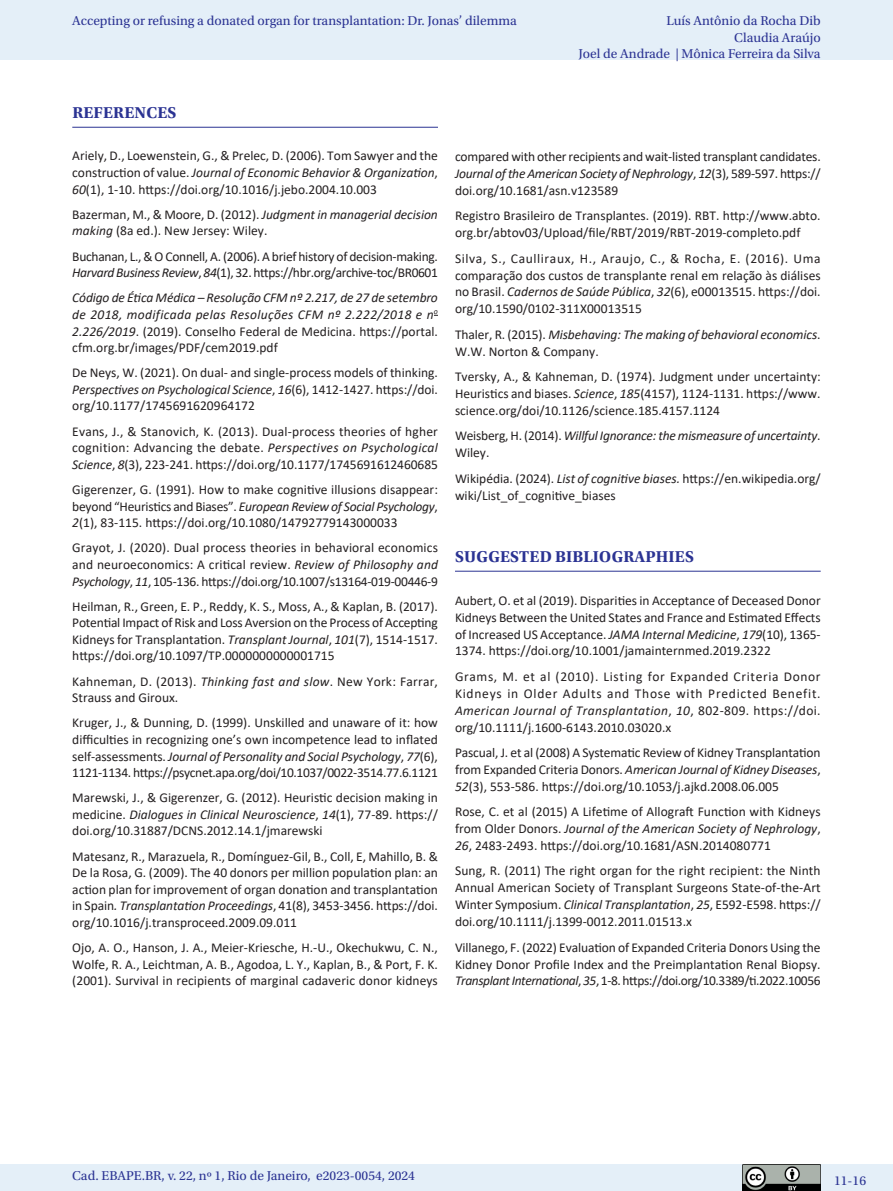
<style>
.page{position:relative;width:893px;height:1191px;background:#fff}
.page>*{position:absolute;margin:0;border:0;box-sizing:border-box;transform-origin:0 0}
._07_1_sub_1{font:700 16.5px "Utopia Std";letter-spacing:.01em;color:#2b3393}
.Referencias{font:13.5px/16.6px "Calibri";color:#231f20;text-align:justify}
.Referencias-2{font:italic 13.5px/16.6px "Calibri";letter-spacing:-.005em;color:#231f20}
.t1{font:13.5px/16.5px "Utopia Std";color:#2b3393;text-align:right}
.Referencias-3{font:13.5px/16.6px "Calibri";letter-spacing:-.02em;color:#231f20}
.s1{font-style:italic}
.s2{font-style:normal}
</style>
<div class="page">
<div style="left:0;top:0;width:893px;height:60px;background:#e4eff8"></div>
<div style="left:0;top:1164px;width:893px;height:27px;background:#e4eff8"></div>
<img style="left:743px;top:1164px;width:78px;height:27px">
<hr style="left:72px;top:127px;width:366px;height:1px;background:#2b3393">
<hr style="left:455px;top:571px;width:366px;height:1px;background:#2b3393">
<p class="t1" style="left:72px;top:13px;width:446px">Accepting or refusing a donated organ for transplantation: Dr. Jonas’ dilemma</p>
<p class="t1" style="left:579px;top:13px;width:244px">Luís Antônio da Rocha Dib<br>Claudia Araújo<br>Joel de Andrade | Mônica Ferreira da Silva</p>
<p class="_07_1_sub_1" style="left:72px;top:103px;width:106px">REFERENCES</p>
<p class="Referencias" style="left:72px;top:147px;width:367px">Ariely, D., Loewenstein, G., &amp; Prelec, D. (2006). Tom Sawyer and the construction of value. <span class="s1">Journal of Economic Behavior &amp; Organization</span>, <span class="s1">60</span>(1), 1-10. https://doi.org/10.1016/j.jebo.2004.10.003</p>
<p class="Referencias" style="left:72px;top:206px;width:367px">Bazerman, M., &amp; Moore, D. (2012). <span class="s1">Judgment in managerial decision making</span> (8a ed.). New Jersey: Wiley.</p>
<p class="Referencias-3" style="left:72px;top:247px;width:367px">Buchanan, L., &amp; O Connell, A. (2006). A brief history of decision-making.<br><span class="s1">Harvard Business Review</span>, <span class="s1">84</span>(1), 32. https://hbr.org/archive-toc/BR0601</p>
<p class="Referencias-2" style="left:72px;top:289px;width:367px;text-align:justify">Código de Ética Médica – Resolução CFM nº 2.217, de 27 de setembro de 2018, modificada pelas Resoluções CFM nº 2.222/2018 e n<sup>o </sup>2.226/2019<span class="s2">. (2019). Conselho Federal de Medicina. https://portal. cfm.org.br/images/PDF/cem2019.pdf</span></p>
<p class="Referencias" style="left:72px;top:364px;width:367px">De Neys, W. (2021). On dual- and single-process models of thinking.<br><span class="s1">Perspectives on Psychological Science</span>, <span class="s1">16</span>(6), 1412-1427. https://doi. org/10.1177/1745691620964172</p>
<p class="Referencias" style="left:72px;top:422px;width:367px">Evans, J., &amp; Stanovich, K. (2013). Dual-process theories of hgher cognition: Advancing the debate. <span class="s1">Perspectives on Psychological Science</span>, <span class="s1">8</span>(3), 223-241. https://doi.org/10.1177/1745691612460685</p>
<p class="Referencias" style="left:72px;top:481px;width:367px">Gigerenzer, G. (1991). How to make cognitive illusions disappear: beyond “Heuristics and Biases”. <span class="s1">European Review of Social Psychology</span>, <span class="s1">2</span>(1), 83-115. https://doi.org/10.1080/14792779143000033</p>
<p class="Referencias" style="left:72px;top:539px;width:367px">Grayot, J. (2020). Dual process theories in behavioral economics and neuroeconomics: A critical review. <span class="s1">Review of Philosophy and Psychology</span>, <span class="s1">11</span>, 105-136. https://doi.org/10.1007/s13164-019-00446-9</p>
<p class="Referencias" style="left:72px;top:597px;width:367px">Heilman, R., Green, E. P., Reddy, K. S., Moss, A., &amp; Kaplan, B. (2017).<br>Potential Impact of Risk and Loss Aversion on the Process of Accepting Kidneys for Transplantation. <span class="s1">Transplant Journal</span>, <span class="s1">101</span>(7), 1514-1517. https://doi.org/10.1097/TP.0000000000001715</p>
<p class="Referencias" style="left:72px;top:672px;width:367px">Kahneman, D. (2013). <span class="s1">Thinking fast and slow</span>. New York: Farrar,<br>Strauss and Giroux.</p>
<p class="Referencias" style="left:72px;top:714px;width:367px">Kruger, J., &amp; Dunning, D. (1999). Unskilled and unaware of it: how difficulties in recognizing one’s own incompetence lead to inflated self-assessments. <span class="s1">Journal of Personality and Social Psychology</span>, <span class="s1">77</span>(6), 1121-1134. https://psycnet.apa.org/doi/10.1037/0022-3514.77.6.1121</p>
<p class="Referencias" style="left:72px;top:789px;width:367px">Marewski, J., &amp; Gigerenzer, G. (2012). Heuristic decision making in medicine. <span class="s1">Dialogues in Clinical Neuroscience</span>, <span class="s1">14</span>(1), 77-89. https:// doi.org/10.31887/DCNS.2012.14.1/jmarewski</p>
<p class="Referencias" style="left:72px;top:847px;width:367px">Matesanz, R., Marazuela, R., Domínguez-Gil, B., Coll, E, Mahillo, B. &amp; De la Rosa, G. (2009). The 40 donors per million population plan: an action plan for improvement of organ donation and transplantation in Spain<span class="s1">. Transplantation Proceedings</span>, 41(8), 3453-3456. https://doi. org/10.1016/j.transproceed.2009.09.011</p>
<p class="Referencias" style="left:72px;top:939px;width:367px">Ojo, A. O., Hanson, J. A., Meier-Kriesche, H.-U., Okechukwu, C. N., Wolfe, R. A., Leichtman, A. B., Agodoa, L. Y., Kaplan, B., &amp; Port, F. K. (2001). Survival in recipients of marginal cadaveric donor kidneys</p>
<p class="Referencias" style="left:455px;top:148px;width:367px">compared with other recipients and wait-listed transplant candidates.<br><span class="s1">Journal of the American Society of Nephrology</span>, <span class="s1">12</span>(3), 589-597. https:// doi.org/10.1681/asn.v123589</p>
<p class="Referencias" style="left:455px;top:207px;width:367px">Registro Brasileiro de Transplantes. (2019). RBT. http://www.abto. org.br/abtov03/Upload/file/RBT/2019/RBT-2019-completo.pdf</p>
<p class="Referencias" style="left:455px;top:249px;width:367px">Silva, S., Caulliraux, H., Araujo, C., &amp; Rocha, E. (2016). Uma comparação dos custos de transplante renal em relação às diálises no Brasil. <span class="s1">Cadernos de Saúde Pública</span>, <span class="s1">32</span>(6), e00013515. https://doi. org/10.1590/0102-311X00013515</p>
<p class="Referencias-2" style="left:455px;top:325px;width:367px"><span class="s2">Thaler, R. (2015).</span> Misbehaving: The making of behavioral economics<span class="s2">.<br>W.W. Norton &amp; Company.</span></p>
<p class="Referencias" style="left:455px;top:368px;width:367px">Tversky, A., &amp; Kahneman, D. (1974). Judgment under uncertainty:<br>Heuristics and biases. <span class="s1">Science</span>, <span class="s1">185</span>(4157), 1124-1131. https://www. science.org/doi/10.1126/science.185.4157.1124</p>
<p class="Referencias-2" style="left:455px;top:427px;width:367px"><span class="s2">Weisberg, H. (2014).</span> Willful Ignorance: the mismeasure of uncertainty<span class="s2">.<br>Wiley.</span></p>
<p class="Referencias" style="left:455px;top:469px;width:367px">Wikipédia. (2024). <span class="s1">List of cognitive biases.</span> https://en.wikipedia.org/ wiki/List_of_cognitive_biases</p>
<p class="_07_1_sub_1" style="left:455px;top:547px;width:240px">SUGGESTED BIBLIOGRAPHIES</p>
<p class="Referencias" style="left:455px;top:591px;width:367px">Aubert, O. et al (2019). Disparities in Acceptance of Deceased Donor Kidneys Between the United States and France and Estimated Effects of Increased US Acceptance. <span class="s1">JAMA Internal Medicine</span>, <span class="s1">179</span>(10), 1365- 1374. https://doi.org/10.1001/jamainternmed.2019.2322</p>
<p class="Referencias" style="left:455px;top:667px;width:367px">Grams, M. et al (2010). Listing for Expanded Criteria Donor Kidneys in Older Adults and Those with Predicted Benefit.<br><span class="s1">American Journal of Transplantation</span>, <span class="s1">10</span>, 802-809. https://doi. org/10.1111/j.1600-6143.2010.03020.x</p>
<p class="Referencias" style="left:455px;top:743px;width:367px">Pascual, J. et al (2008) A Systematic Review of Kidney Transplantation from Expanded Criteria Donors. <span class="s1">American Journal of Kidney Diseases</span>, <span class="s1">52</span>(3), 553-586. https://doi.org/10.1053/j.ajkd.2008.06.005</p>
<p class="Referencias" style="left:455px;top:803px;width:367px">Rose, C. et al (2015) A Lifetime of Allograft Function with Kidneys from Older Donors. <span class="s1">Journal of the American Society of Nephrology</span>, <span class="s1">26</span>, 2483-2493. https://doi.org/10.1681/ASN.2014080771</p>
<p class="Referencias" style="left:455px;top:862px;width:367px">Sung, R. (2011) The right organ for the right recipient: the Ninth Annual American Society of Transplant Surgeons State-of-the-Art Winter Symposium. <span class="s1">Clinical Transplantation</span>, <span class="s1">25</span>, E592-E598. https:// doi.org/10.1111/j.1399-0012.2011.01513.x</p>
<p class="Referencias" style="left:455px;top:938px;width:367px">Villanego, F. (2022) Evaluation of Expanded Criteria Donors Using the Kidney Donor Profile Index and the Preimplantation Renal Biopsy.<br><span class="s1">Transplant International</span>, <span class="s1">35</span>, 1-8. https://doi.org/10.3389/ti.2022.10056</p>
<p class="t1" style="left:72px;top:1167px;width:344px">Cad. EBAPE.BR, v. 22, nº 1, Rio de Janeiro, e2023-0054, 2024</p>
<p class="t1" style="left:834px;top:1172px;width:33px">11-16</p>
</div>
